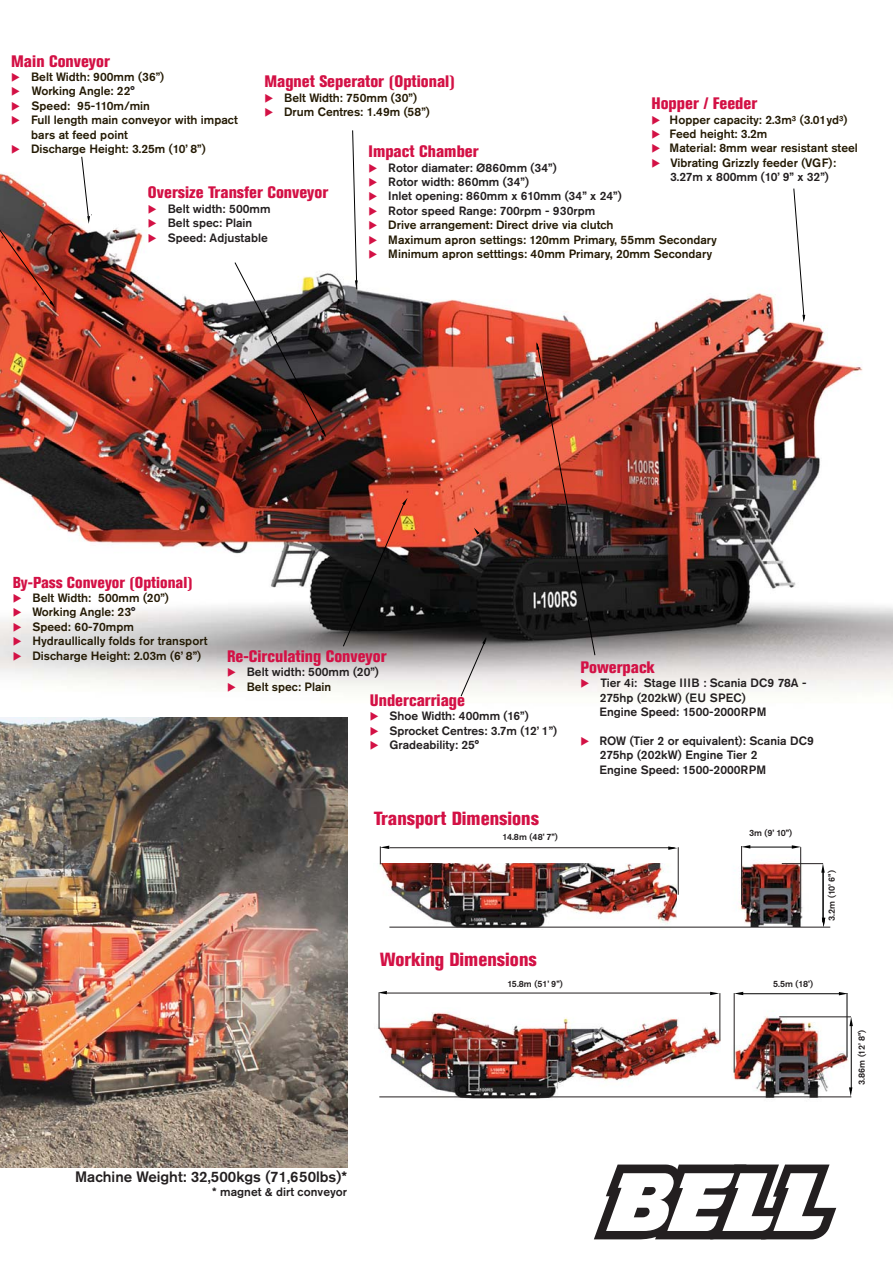
<style>
.page{position:relative;width:893px;height:1263px;background:#fff}
.page>*{position:absolute;margin:0;border:0;box-sizing:border-box;transform-origin:0 0}
.t1{font:800 condensed 18.9px "Akzidenz Grotesk Pro";color:#d31145}
.t2{font:800 condensed 16.5px "Akzidenz Grotesk Pro";color:#d31145}
.t3{font:800 condensed 15.75px "Akzidenz Grotesk Pro";color:#d31145}
.t4{font:500 15px "Akzidenz Grotesk Pro";color:#231f20}
.t5{font:500 12px/14.4px "Akzidenz Grotesk Pro";color:#241a04}
.t6{font:500 12px/14.4px "Akzidenz Grotesk Pro";color:#231f20}
.t7{font:500 9px "Akzidenz Grotesk Pro";color:#231f20}
.s1{color:#231f20}
</style>
<div class="page">
<svg style="left:594px;top:1165px;width:242px;height:74px"></svg>
<img style="left:723px;top:855px;width:86px;height:72px">
<img style="left:731px;top:1001px;width:117px;height:96px">
<img style="left:378px;top:1008px;width:343px;height:91px">
<img style="left:0;top:156px;width:893px;height:541px">
<svg style="left:82px;top:157px;width:10px;height:67px"></svg>
<svg style="left:337px;top:298px;width:5px;height:8px"></svg>
<img style="left:235px;top:262px;width:93px;height:175px">
<svg style="left:794px;top:188px;width:11px;height:135px"></svg>
<svg style="left:378px;top:991px;width:9px;height:3px"></svg>
<hr style="left:386px;top:993px;width:326px;height:1px;background:#231f20">
<svg style="left:710px;top:992px;width:9px;height:3px"></svg>
<svg style="left:822px;top:918px;width:3px;height:9px"></svg>
<hr style="left:823px;top:870px;width:1px;height:52px;background:#000">
<img style="left:379px;top:863px;width:298px;height:66px">
<hr style="left:389px;top:847px;width:285px;height:1px;background:#231f20">
<svg style="left:668px;top:846px;width:9px;height:4px"></svg>
<svg style="left:380px;top:846px;width:9px;height:18px"></svg>
<hr style="left:678px;top:847px;width:1px;height:48px;background:#231f20">
<svg style="left:821px;top:863px;width:4px;height:10px"></svg>
<hr style="left:800px;top:847px;width:1px;height:66px;background:#231f20">
<hr style="left:741px;top:846px;width:1px;height:59px;background:#231f20">
<svg style="left:792px;top:845px;width:9px;height:4px"></svg>
<svg style="left:741px;top:845px;width:9px;height:4px"></svg>
<hr style="left:750px;top:847px;width:45px;height:1px;background:#000">
<hr style="left:782px;top:863px;width:41px;height:1px;background:#231f20">
<hr style="left:389px;top:927px;width:441px;height:1px;background:#231f20">
<hr style="left:379px;top:1097px;width:472px;height:1px;background:#231f20">
<hr style="left:379px;top:993px;width:1px;height:36px;background:#231f20">
<hr style="left:719px;top:993px;width:1px;height:47px;background:#231f20">
<hr style="left:847px;top:993px;width:1px;height:64px;background:#000">
<svg style="left:849px;top:1087px;width:3px;height:10px"></svg>
<hr style="left:851px;top:1023px;width:1px;height:68px;background:#000">
<hr style="left:734px;top:993px;width:1px;height:80px;background:#231f20">
<svg style="left:839px;top:992px;width:9px;height:3px"></svg>
<svg style="left:734px;top:992px;width:9px;height:3px"></svg>
<hr style="left:738px;top:993px;width:103px;height:1px;background:#000">
<svg style="left:849px;top:1017px;width:4px;height:9px"></svg>
<hr style="left:779px;top:1017px;width:72px;height:1px;background:#231f20">
<svg style="left:472px;top:528px;width:8px;height:8px"></svg>
<img style="left:0;top:717px;width:347px;height:450px">
<svg style="left:352px;top:130px;width:6px;height:160px"></svg>
<svg style="left:461px;top:637px;width:25px;height:59px"></svg>
<img style="left:534px;top:342px;width:61px;height:313px">
<svg style="left:343px;top:497px;width:64px;height:149px;background:#4f312b"></svg>
<svg style="left:14px;top:594px;width:18px;height:67px"></svg>
<img style="left:0;top:156px;width:57px;height:152px">
<svg style="left:652px;top:159px;width:8px;height:8px"></svg>
<svg style="left:228px;top:668px;width:19px;height:9px"></svg>
<svg style="left:228px;top:683px;width:19px;height:9px"></svg>
<svg style="left:149px;top:204px;width:19px;height:39px"></svg>
<svg style="left:369px;top:163px;width:19px;height:96px"></svg>
<svg style="left:581px;top:679px;width:19px;height:9px"></svg>
<h2 class="t2" style="left:11px;top:55px;width:100px">Main Conveyor</h2>
<p class="t5" style="left:31px;top:71px;width:208px">Belt Width: 900mm (36”)<br>Working Angle: 22<span class="s1">°<br></span>Speed: 95-110m/min<br>Full length main conveyor with impact bars at feed point<br>Discharge Height: 3.25m (10’ 8”)</p>
<h2 class="t2" style="left:264px;top:76px;width:192px">Magnet Seperator (Optional)</h2>
<p class="t5" style="left:284px;top:91px;width:147px">Belt Width: 750mm (30”)<br>Drum Centres: 1.49m (58”)</p>
<h2 class="t2" style="left:651px;top:97px;width:107px">Hopper / Feeder</h2>
<p class="t5" style="left:669px;top:113px;width:190px">Hopper capacity: 2.3m³ (3.01yd³)<br>Feed height: 3.2m<br>Material: 8mm wear resistant steel<br>Vibrating Grizzly feeder (VGF):</p>
<p class="t6" style="left:670px;top:171px;width:160px">3.27m x 800mm (10’ 9” x 32”)</p>
<h2 class="t2" style="left:369px;top:145px;width:112px">Impact Chamber</h2>
<p class="t6" style="left:388px;top:161px;width:235px">Rotor diamater: Ø860mm (34”)<br>Rotor width: 860mm (34”)<br>Inlet opening: 860mm x 610mm (34” x 24”)<br>Rotor speed Range: 700rpm - 930rpm</p>
<p class="t5" style="left:388px;top:219px;width:330px">Drive arrangement: Direct drive via clutch<br>Maximum apron settings: 120mm Primary, 55mm Secondary<br>Minimum apron setttings: 40mm Primary, 20mm Secondary</p>
<h2 class="t2" style="left:148px;top:187px;width:182px">Oversize Transfer Conveyor</h2>
<p class="t6" style="left:168px;top:202px;width:104px">Belt width: 500mm<br>Belt spec: Plain<br>Speed: Adjustable</p>
<h3 class="t3" style="left:13px;top:576px;width:182px">By-Pass Conveyor (Optional)</h3>
<p class="t5" style="left:32px;top:592px;width:176px">Belt Width: 500mm (20”)<br>Working Angle: 23<span class="s1">°<br></span>Speed: 60-70mpm<br>Hydraullically folds for transport<br>Discharge Height: 2.03m (6’ 8”)</p>
<h2 class="t2" style="left:227px;top:650px;width:161px">Re-Circulating Conveyor</h2>
<p class="t6" style="left:247px;top:666px;width:134px">Belt width: 500mm (20”)</p>
<p class="t5" style="left:247px;top:680px;width:86px">Belt spec: Plain</p>
<h2 class="t2" style="left:370px;top:694px;width:97px">Undercarriage</h2>
<p class="t6" style="left:389px;top:710px;width:169px">Shoe Width: 400mm (16”)<br>Sprocket Centres: 3.7m (12’ 1”)<br>Gradeability: 25°</p>
<h2 class="t2" style="left:580px;top:661px;width:76px">Powerpack</h2>
<p class="t6" style="left:600px;top:677px;width:208px">Tier 4i: Stage IIIB : Scania DC9 78A -<br>275hp (202kW) (EU SPEC)<br>Engine Speed: 1500-2000RPM</p>
<p class="t6" style="left:599px;top:734px;width:216px">ROW (Tier 2 or equivalent): Scania DC9<br>275hp (202kW) Engine Tier 2<br>Engine Speed: 1500-2000RPM</p>
<h1 class="t1" style="left:374px;top:811px;width:167px">Transport Dimensions</h1>
<p class="t7" style="left:502px;top:833px;width:57px">14.8m (48’ 7”)</p>
<p class="t7" style="left:749px;top:830px;width:45px">3m (9’ 10”)</p>
<h1 class="t1" style="left:380px;top:952px;width:158px">Working Dimensions</h1>
<p class="t7" style="left:507px;top:981px;width:57px">15.8m (51’ 9”)</p>
<p class="t7" style="left:773px;top:981px;width:41px">5.5m (18’)</p>
<p class="t7" style="left:828px;top:921px;width:52px;rotate:-90deg">3.2m (10’ 6”)</p>
<p class="t7" style="left:858px;top:1085px;width:57px;rotate:-90deg">3.86m (12’ 8”)</p>
<p class="t4" style="left:75px;top:1171px;width:273px">Machine Weight: 32,500kgs (71,650lbs)*</p>
<p class="t6" style="left:212px;top:1186px;width:136px">* magnet &amp; dirt conveyor</p>
</div>
